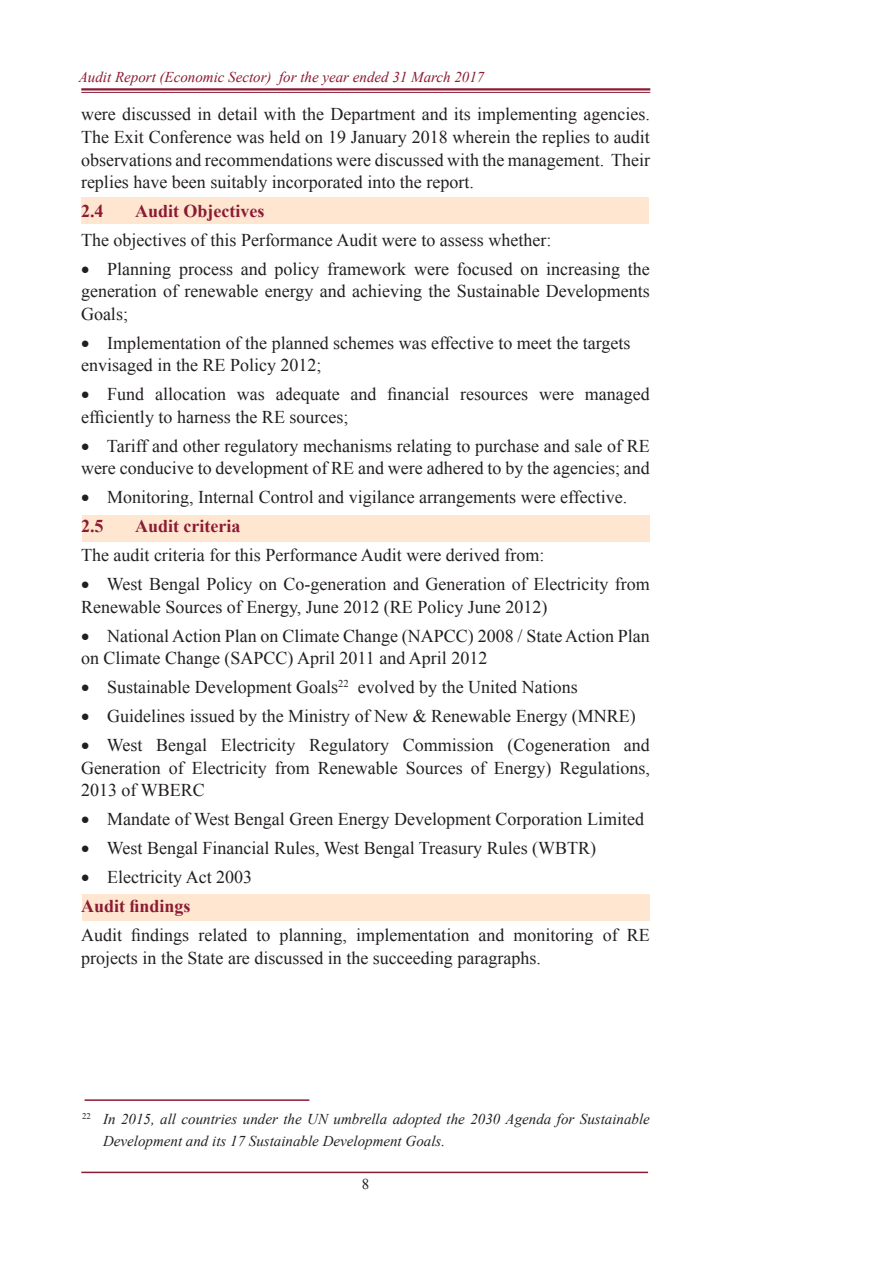
<style>
.page{position:relative;width:893px;height:1263px;background:#fff}
.page>*{position:absolute;margin:0;border:0;box-sizing:border-box;transform-origin:0 0}
.t1{font:18px/22.5px "Times New Roman";color:#231f20}
.t2{font:700 18px "Times New Roman";color:#8b1a33}
.t3{font:italic 15px/21.6px "Times New Roman";color:#231f20}
.t4{font:italic 15px "Times New Roman";color:#8b1a33}
.t5{font:15px "Times New Roman";color:#231f20}
</style>
<div class="page">
<hr style="left:81px;top:88px;width:569px;height:3px;background:#8b1a33">
<hr style="left:81px;top:92px;width:569px;height:1px;background:#8b1a33">
<hr style="left:81px;top:1172px;width:567px;height:1px;background:#8b1a33">
<div style="left:83px;top:515px;width:567px;height:26px;background:#fee6d1"></div>
<div style="left:83px;top:894px;width:567px;height:27px;background:#fee6d1"></div>
<div style="left:82px;top:197px;width:567px;height:27px;background:#fee6d1"></div>
<hr style="left:85px;top:1099px;width:224px;height:2px;background:#8b1a33">
<p class="t4" style="left:79px;top:67px;width:407px">Audit Report (Economic Sector) for the year ended 31 March 2017</p>
<p class="t1" style="left:81px;top:103px;width:570px;text-align:justify">were discussed in detail with the Department and its implementing agencies.<br>The Exit Conference was held on 19 January 2018 wherein the replies to audit observations and recommendations were discussed with the management. Their replies have been suitably incorporated into the report.</p>
<p class="t2" style="left:81px;top:198px;width:24px">2.4</p>
<p class="t2" style="left:135px;top:198px;width:131px">Audit Objectives</p>
<p class="t1" style="left:81px;top:228px;width:472px">The objectives of this Performance Audit were to assess whether:</p>
<p class="t1" style="left:81px;top:257px;width:570px;text-align:justify">• Planning process and policy framework were focused on increasing the generation of renewable energy and achieving the Sustainable Developments Goals;</p>
<p class="t1" style="left:81px;top:331px;width:551px">• Implementation of the planned schemes was effective to meet the targets envisaged in the RE Policy 2012;</p>
<p class="t1" style="left:81px;top:383px;width:570px">• Fund allocation was adequate and financial resources were managed efficiently to harness the RE sources;</p>
<p class="t1" style="left:81px;top:434px;width:570px">• Tariff and other regulatory mechanisms relating to purchase and sale of RE were conducive to development of RE and were adhered to by the agencies; and</p>
<p class="t1" style="left:81px;top:486px;width:548px">• Monitoring, Internal Control and vigilance arrangements were effective.</p>
<p class="t2" style="left:81px;top:514px;width:24px">2.5</p>
<p class="t2" style="left:135px;top:514px;width:107px">Audit criteria</p>
<p class="t1" style="left:81px;top:544px;width:465px">The audit criteria for this Performance Audit were derived from:</p>
<p class="t1" style="left:81px;top:573px;width:570px">• West Bengal Policy on Co-generation and Generation of Electricity from<br>Renewable Sources of Energy, June 2012 (RE Policy June 2012)</p>
<p class="t1" style="left:81px;top:624px;width:570px">• National Action Plan on Climate Change (NAPCC) 2008 / State Action Plan on Climate Change (SAPCC) April 2011 and April 2012</p>
<p class="t1" style="left:81px;top:676px;width:498px">• Sustainable Development Goals<sup>22</sup> evolved by the United Nations</p>
<p class="t1" style="left:81px;top:705px;width:556px">• Guidelines issued by the Ministry of New &amp; Renewable Energy (MNRE)</p>
<p class="t1" style="left:81px;top:734px;width:570px;text-align:justify">• West Bengal Electricity Regulatory Commission (Cogeneration and Generation of Electricity from Renewable Sources of Energy) Regulations, 2013 of WBERC</p>
<p class="t1" style="left:81px;top:808px;width:565px">• Mandate of West Bengal Green Energy Development Corporation Limited</p>
<p class="t1" style="left:81px;top:837px;width:517px">• West Bengal Financial Rules, West Bengal Treasury Rules (WBTR)</p>
<p class="t1" style="left:81px;top:866px;width:173px">• Electricity Act 2003</p>
<p class="t2" style="left:81px;top:894px;width:111px">Audit findings</p>
<p class="t1" style="left:81px;top:924px;width:570px">Audit findings related to planning, implementation and monitoring of RE projects in the State are discussed in the succeeding paragraphs.</p>
<p class="t3" style="left:103px;top:1108px;width:548px;text-indent:-21px"><sup>22</sup> In 2015, all countries under the UN umbrella adopted the 2030 Agenda for Sustainable<br>Development and its 17 Sustainable Development Goals.</p>
<p class="t5" style="left:362px;top:1174px;width:9px">8</p>
</div>
